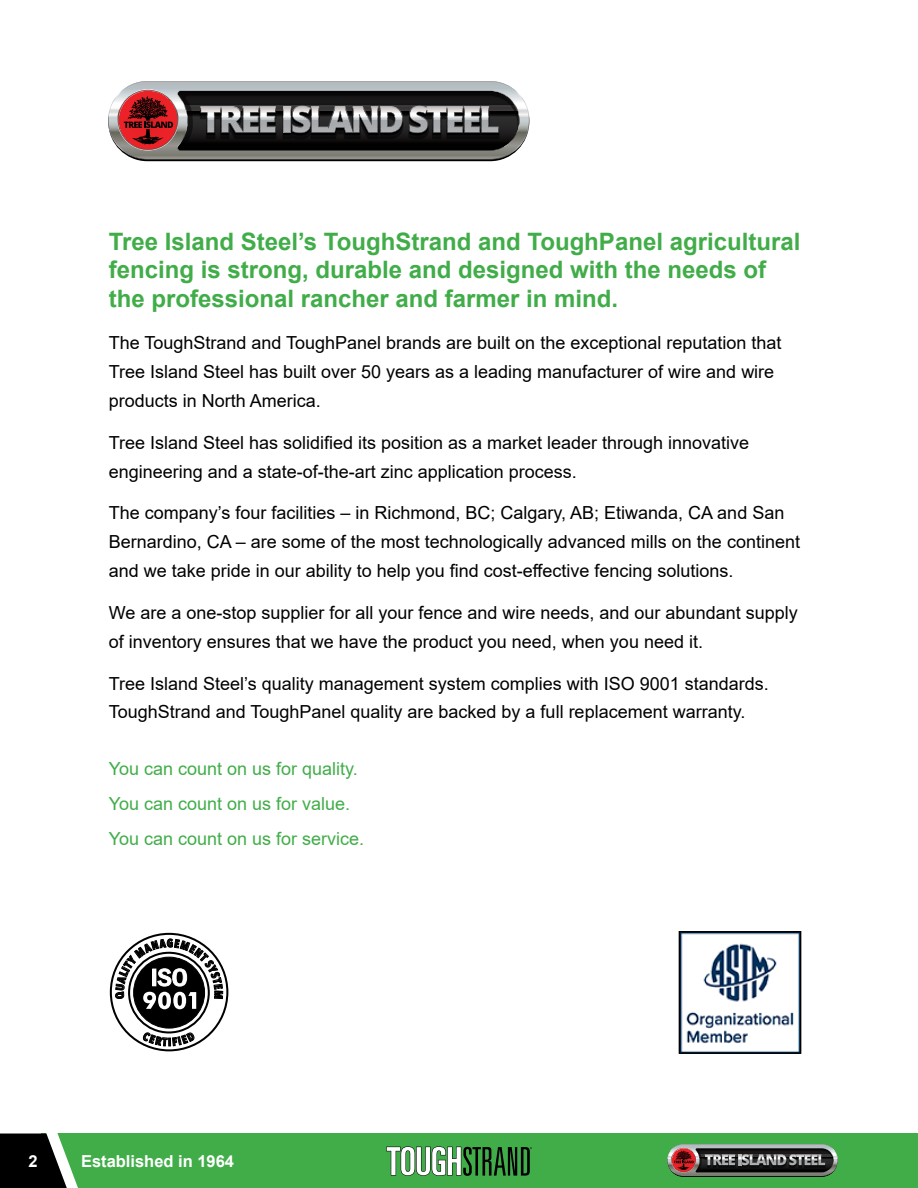
<style>
.page{position:relative;width:918px;height:1188px;background:#fff}
.page>*{position:absolute;margin:0;border:0;box-sizing:border-box;transform-origin:0 0}
.t1{font:700 24px/28.8px "Arial";color:#41ad49}
.t2{font:18px/28.8px "Arial";color:#000}
.t3{font:18px/34.7px "Arial";color:#41ad49}
.t4{font:700 16.5px "Arial";color:#fff}
</style>
<div class="page">
<div style="left:41px;top:1134px;width:877px;height:54px;background:#41ad49"></div>
<svg style="left:667px;top:1144px;width:171px;height:33px;background:#605a56"></svg>
<svg style="left:0;top:1133px;width:94px;height:55px"></svg>
<svg style="left:386px;top:1146px;width:146px;height:30px"></svg>
<img style="left:681px;top:933px;width:118px;height:119px">
<div style="left:679px;top:931px;width:122px;height:123px;border:1px solid #000"></div>
<svg style="left:108px;top:81px;width:422px;height:80px;background:#685e5e"></svg>
<svg style="left:111px;top:934px;width:116px;height:116px"></svg>
<div style="left:134px;top:957px;width:71px;height:71px;background:#000;border-radius:50%"></div>
<svg style="left:142px;top:1032px;width:53px;height:14px"></svg>
<svg style="left:115px;top:932px;width:108px;height:77px"></svg>
<h1 class="t1" style="left:109px;top:227px;width:693px">Tree Island Steel’s ToughStrand and ToughPanel agricultural fencing is strong, durable and designed with the needs of the professional rancher and farmer in mind.</h1>
<p class="t2" style="left:109px;top:328px;width:674px">The ToughStrand and ToughPanel brands are built on the exceptional reputation that<br>Tree Island Steel has built over 50 years as a leading manufacturer of wire and wire products in North America.</p>
<p class="t2" style="left:109px;top:428px;width:642px">Tree Island Steel has solidified its position as a market leader through innovative engineering and a state-of-the-art zinc application process.</p>
<p class="t2" style="left:109px;top:499px;width:693px">The company’s four facilities – in Richmond, BC; Calgary, AB; Etiwanda, CA and San<br>Bernardino, CA – are some of the most technologically advanced mills on the continent and we take pride in our ability to help you find cost-effective fencing solutions.</p>
<p class="t2" style="left:109px;top:598px;width:691px">We are a one-stop supplier for all your fence and wire needs, and our abundant supply of inventory ensures that we have the product you need, when you need it.</p>
<p class="t2" style="left:109px;top:669px;width:662px">Tree Island Steel’s quality management system complies with ISO 9001 standards.<br>ToughStrand and ToughPanel quality are backed by a full replacement warranty.</p>
<p class="t3" style="left:109px;top:752px;width:257px">You can count on us for quality.<br>You can count on us for value.<br>You can count on us for service.</p>
<p class="t4" style="left:29px;top:1149px;width:11px">2</p>
<p class="t4" style="left:81px;top:1149px;width:155px">Established in 1964</p>
</div>
